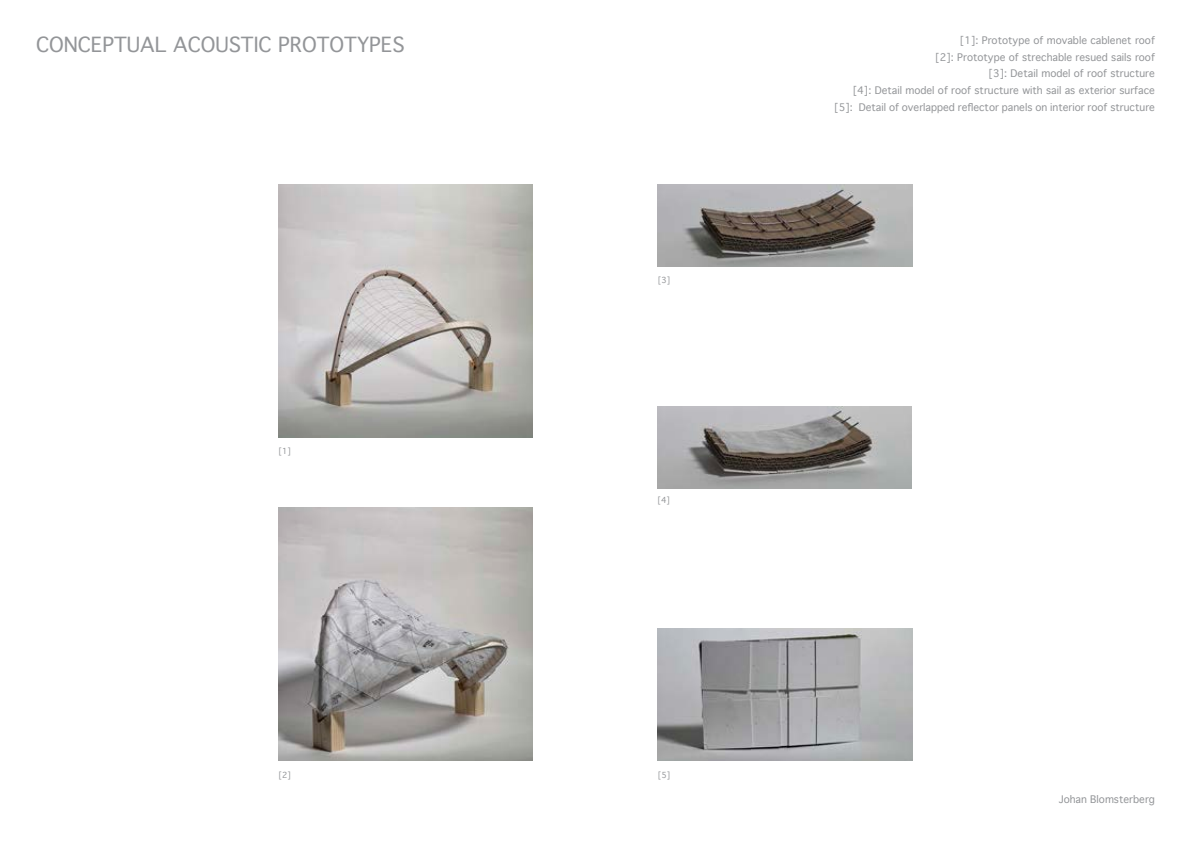
<style>
.page{position:relative;width:1191px;height:842px;background:#fff}
.page>*{position:absolute;margin:0;border:0;box-sizing:border-box;transform-origin:0 0}
.t1{font:20px "Geneva";color:#939598}
.t2{font:10px "Geneva";color:#939598}
.t3{font:8px "Geneva";color:#939598}
</style>
<div class="page">
<img style="left:278px;top:507px;width:254px;height:254px">
<img style="left:278px;top:184px;width:254px;height:254px">
<img style="left:658px;top:628px;width:254px;height:133px">
<img style="left:658px;top:184px;width:254px;height:82px">
<img style="left:657px;top:406px;width:255px;height:83px">
<p class="t1" style="left:36px;top:33px;width:370px">CONCEPTUAL ACOUSTIC PROTOTYPES</p>
<p class="t2" style="left:960px;top:35px;width:196px">[1]: Prototype of movable cablenet roof</p>
<p class="t2" style="left:935px;top:51px;width:221px">[2]: Prototype of strechable resued sails roof</p>
<p class="t2" style="left:988px;top:68px;width:168px">[3]: Detail model of roof structure</p>
<p class="t2" style="left:852px;top:85px;width:304px">[4]: Detail model of roof structure with sail as exterior surface</p>
<p class="t2" style="left:834px;top:102px;width:322px">[5]: Detail of overlapped reflector panels on interior roof structure</p>
<p class="t3" style="left:278px;top:446px;width:14px">[1]</p>
<p class="t3" style="left:278px;top:770px;width:14px">[2]</p>
<p class="t3" style="left:658px;top:275px;width:14px">[3]</p>
<p class="t3" style="left:657px;top:496px;width:14px">[4]</p>
<p class="t3" style="left:658px;top:770px;width:14px">[5]</p>
<p class="t2" style="left:1058px;top:794px;width:98px">Johan Blomsterberg</p>
</div>
